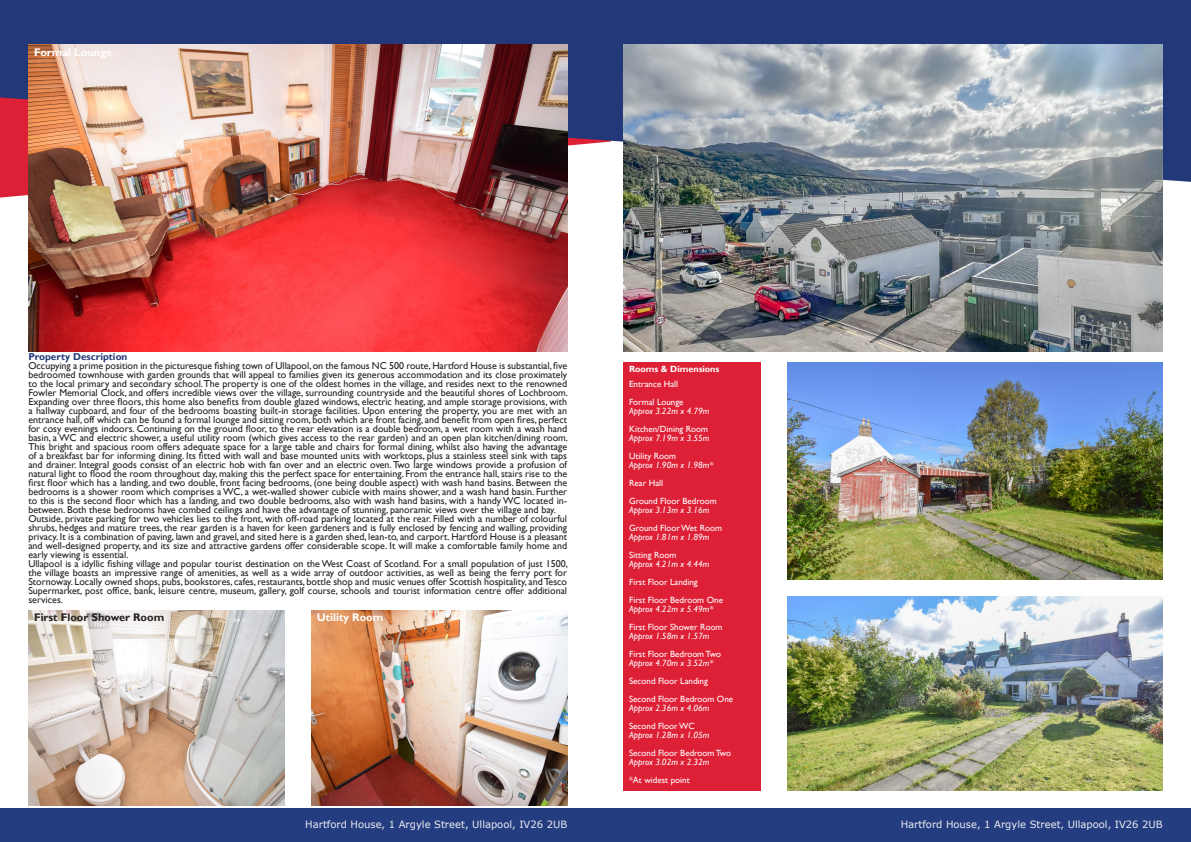
<style>
.page{position:relative;width:1191px;height:842px;background:#fff}
.page>*{position:absolute;margin:0;border:0;box-sizing:border-box;transform-origin:0 0}
.t1{font:700 11px "Gill Sans";color:#fff}
.t2{font:700 11px "Gill Sans";color:#231f20}
.t3{font:10px/9px "Gill Sans";color:#231f20;text-align:justify}
.t4{font:10px "Verdana";color:#eeecf1}
.t5{font:700 10px "Gill Sans";color:#223976}
.t6{font:9px "Gill Sans";color:#fff}
.t7{font:italic 9px "Gill Sans";color:#fff}
.t8{font:700 9px "Gill Sans";color:#fff}
</style>
<div class="page">
<div style="left:623px;top:363px;width:138px;height:428px;background:#de2036"></div>
<svg style="left:0;top:0;width:1191px;height:182px;fill:#233878"></svg>
<div style="left:0;top:808px;width:1191px;height:34px;background:#233d80"></div>
<img style="left:28px;top:44px;width:539px;height:307px">
<img style="left:623px;top:44px;width:539px;height:307px">
<img style="left:28px;top:611px;width:256px;height:194px">
<img style="left:311px;top:611px;width:256px;height:194px">
<img style="left:788px;top:597px;width:374px;height:194px">
<img style="left:788px;top:363px;width:374px;height:217px">
<p class="t1" style="left:34px;top:46px;width:80px">Formal Lounge</p>
<p class="t5" style="left:28px;top:350px;width:101px">Property Description</p>
<p class="t3" style="left:28px;top:361px;width:541px">Occupying a prime position in the picturesque fishing town of Ullapool, on the famous NC 500 route, Hartford House is substantial, five bedroomed townhouse with garden grounds that will appeal to families given its generous accommodation and its close proximately to the local primary and secondary school. The property is one of the oldest homes in the village, and resides next to the renowned Fowler Memorial Clock, and offers incredible views over the village, surrounding countryside and the beautiful shores of Lochbroom.<br>Expanding over three floors, this home also benefits from double glazed windows, electric heating, and ample storage provisions, with a hallway cupboard, and four of the bedrooms boasting built-in storage facilities. Upon entering the property, you are met with an entrance hall, off which can be found a formal lounge and sitting room, both which are front facing, and benefit from open fires, perfect for cosy evenings indoors. Continuing on the ground floor, to the rear elevation is a double bedroom, a wet room with a wash hand basin, a WC and electric shower, a useful utility room (which gives access to the rear garden) and an open plan kitchen/dining room.<br>This bright and spacious room offers adequate space for a large table and chairs for formal dining, whilst also having the advantage of a breakfast bar for informing dining. Its fitted with wall and base mounted units with worktops, plus a stainless steel sink with taps and drainer. Integral goods consist of an electric hob with fan over and an electric oven. Two large windows provide a profusion of natural light to flood the room throughout day, making this the perfect space for entertaining. From the entrance hall, stairs rise to the first floor which has a landing, and two double, front facing bedrooms, (one being double aspect) with wash hand basins. Between the bedrooms is a shower room which comprises a WC, a wet-walled shower cubicle with mains shower, and a wash hand basin. Further to this is the second floor which has a landing, and two double bedrooms, also with wash hand basins, with a handy WC located in&shy;between. Both these bedrooms have combed ceilings and have the advantage of stunning, panoramic views over the village and bay.</p>
<p class="t3" style="left:28px;top:514px;width:540px">Outside, private parking for two vehicles lies to the front, with off-road parking located at the rear. Filled with a number of colourful shrubs, hedges and mature trees, the rear garden is a haven for keen gardeners and is fully enclosed by fencing and walling, providing privacy. It is a combination of paving, lawn and gravel, and sited here is a garden shed, lean-to, and carport. Hartford House is a pleasant and well-designed property, and its size and attractive gardens offer considerable scope. It will make a comfortable family home and early viewing is essential.</p>
<p class="t3" style="left:28px;top:559px;width:541px">Ullapool is a idyllic fishing village and popular tourist destination on the West Coast of Scotland. For a small population of just 1500, the village boasts an impressive range of amenities, as well as a wide array of outdoor activities, as well as being the ferry port for Stornoway. Locally owned shops, pubs, bookstores, cafes, restaurants, bottle shop and music venues offer Scottish hospitality, and Tesco Supermarket, post office, bank, leisure centre, museum, gallery, golf course, schools and tourist information centre offer additional services.</p>
<p class="t2" style="left:34px;top:611px;width:132px">First Floor Shower Room</p>
<p class="t1" style="left:317px;top:611px;width:68px">Utility Room</p>
<p class="t4" style="left:305px;top:817px;width:263px">Hartford House, 1 Argyle Street, Ullapool, IV26 2UB</p>
<p class="t8" style="left:629px;top:364px;width:92px">Rooms &amp; Dimensions</p>
<p class="t6" style="left:629px;top:379px;width:51px">Entrance Hall</p>
<p class="t6" style="left:629px;top:397px;width:56px">Formal Lounge</p>
<p class="t7" style="left:629px;top:406px;width:82px">Approx 3.22m x 4.79m</p>
<p class="t6" style="left:629px;top:424px;width:81px">Kitchen/Dining Room</p>
<p class="t7" style="left:629px;top:433px;width:82px">Approx 7.19m x 3.55m</p>
<p class="t6" style="left:629px;top:451px;width:49px">Utility Room</p>
<p class="t7" style="left:629px;top:460px;width:86px">Approx 1.90m x 1.98m*</p>
<p class="t6" style="left:629px;top:478px;width:36px">Rear Hall</p>
<p class="t6" style="left:629px;top:496px;width:89px">Ground Floor Bedroom</p>
<p class="t7" style="left:629px;top:505px;width:82px">Approx 3.13m x 3.16m</p>
<p class="t6" style="left:629px;top:523px;width:94px">Ground Floor Wet Room</p>
<p class="t7" style="left:629px;top:532px;width:82px">Approx 1.81m x 1.89m</p>
<p class="t6" style="left:629px;top:550px;width:49px">Sitting Room</p>
<p class="t7" style="left:629px;top:559px;width:82px">Approx 4.21m x 4.44m</p>
<p class="t6" style="left:629px;top:577px;width:70px">First Floor Landing</p>
<p class="t6" style="left:629px;top:595px;width:95px">First Floor Bedroom One</p>
<p class="t7" style="left:629px;top:604px;width:86px">Approx 4.22m x 5.49m*</p>
<p class="t6" style="left:629px;top:622px;width:95px">First Floor Shower Room</p>
<p class="t7" style="left:629px;top:631px;width:82px">Approx 1.58m x 1.57m</p>
<p class="t6" style="left:629px;top:649px;width:93px">First Floor Bedroom Two</p>
<p class="t7" style="left:629px;top:658px;width:86px">Approx 4.70m x 3.52m*</p>
<p class="t6" style="left:629px;top:676px;width:80px">Second Floor Landing</p>
<p class="t6" style="left:629px;top:694px;width:106px">Second Floor Bedroom One</p>
<p class="t7" style="left:629px;top:703px;width:82px">Approx 2.36m x 4.06m</p>
<p class="t6" style="left:629px;top:721px;width:67px">Second Floor WC</p>
<p class="t7" style="left:629px;top:730px;width:82px">Approx 1.28m x 1.05m</p>
<p class="t6" style="left:629px;top:748px;width:104px">Second Floor Bedroom Two</p>
<p class="t7" style="left:629px;top:757px;width:82px">Approx 3.02m x 2.32m</p>
<p class="t6" style="left:629px;top:775px;width:62px">*At widest point</p>
<p class="t4" style="left:900px;top:817px;width:263px">Hartford House, 1 Argyle Street, Ullapool, IV26 2UB</p>
</div>
